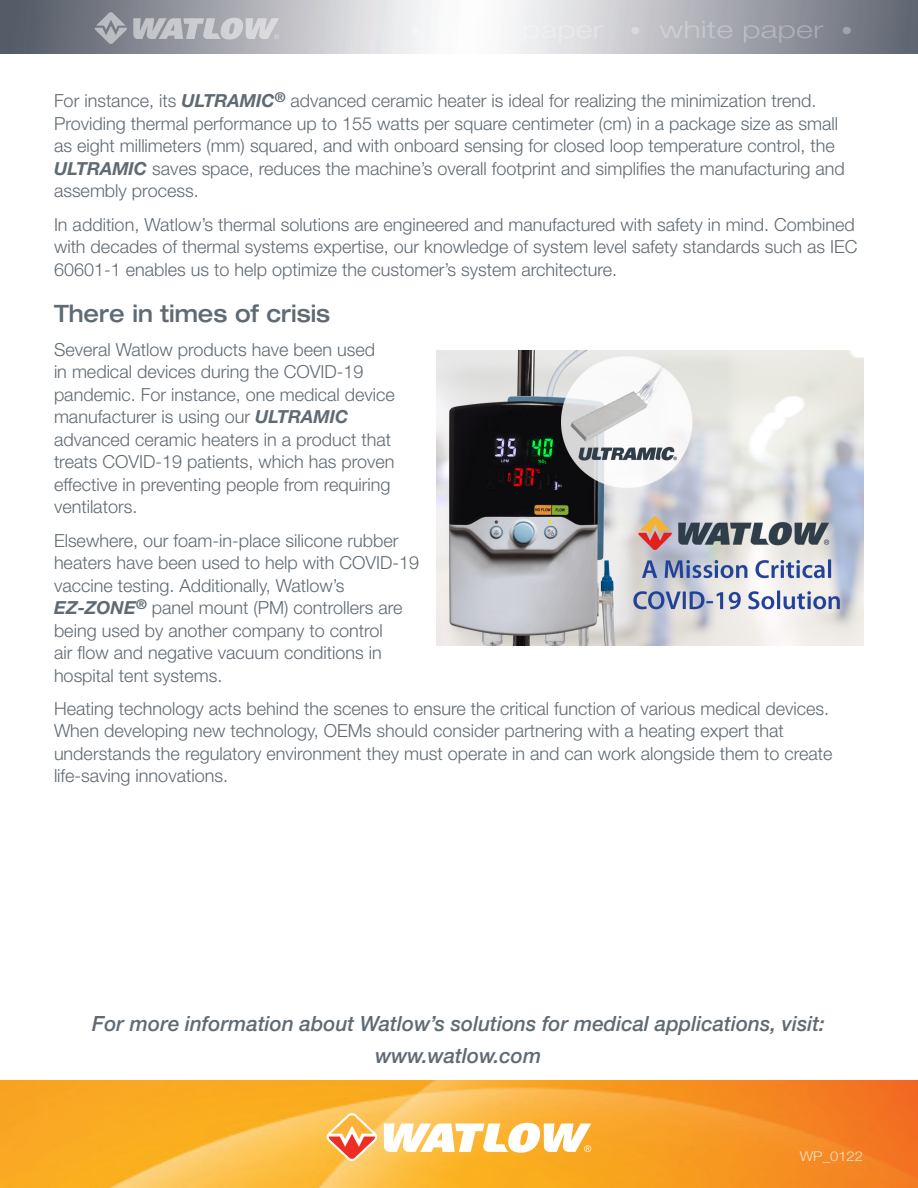
<style>
.page{position:relative;width:918px;height:1188px;background:#fff}
.page>*{position:absolute;margin:0;border:0;box-sizing:border-box;transform-origin:0 0}
.t1{font:500 expanded 24px "Helvetica Neue LT Std";color:#606a72;scale:.9 1}
.t2{font:italic 500 21px "Helvetica Neue LT Std";color:#606a72}
.t3{font:300 18px/22.5px "Helvetica Neue LT Std";color:#606a72}
.t4{font:300 13.5px "Helvetica Neue LT Std";color:#fff;scale:1.1 1}
.s1{font-weight:700;font-style:italic}
</style>
<div class="page">
<img style="left:0;top:1080px;width:918px;height:108px">
<svg style="left:384px;top:1123px;width:207px;height:30px"></svg>
<svg style="left:327px;top:1113px;width:51px;height:48px;background:#faaf6a"></svg>
<svg style="left:1px;top:0;width:917px;height:54px;background:#b0b2b8"></svg>
<svg style="left:133px;top:18px;width:146px;height:22px;background:#bdbec3"></svg>
<svg style="left:95px;top:12px;width:32px;height:32px"></svg>
<hr style="left:0;top:0;width:1px;height:54px;background:#555c67">
<img style="left:436px;top:351px;width:428px;height:295px">
<p class="t3" style="left:54px;top:89px;width:792px">For instance, its <span class="s1">ULTRAMIC</span><sup>®</sup> advanced ceramic heater is ideal for realizing the minimization trend.<br>Providing thermal performance up to 155 watts per square centimeter (cm) in a package size as small as eight millimeters (mm) squared, and with onboard sensing for closed loop temperature control, the <span class="s1">ULTRAMIC</span> saves space, reduces the machine’s overall footprint and simplifies the manufacturing and assembly process.</p>
<p class="t3" style="left:54px;top:213px;width:805px">In addition, Watlow’s thermal solutions are engineered and manufactured with safety in mind. Combined with decades of thermal systems expertise, our knowledge of system level safety standards such as IEC<br>60601-1 enables us to help optimize the customer’s system architecture.</p>
<p class="t1" style="left:54px;top:299px;width:309px">There in times of crisis</p>
<p class="t3" style="left:54px;top:338px;width:342px">Several Watlow products have been used<br>in medical devices during the COVID-19 pandemic. For instance, one medical device manufacturer is using our <span class="s1">ULTRAMIC </span>advanced ceramic heaters in a product that treats COVID-19 patients, which has proven effective in preventing people from requiring ventilators.</p>
<p class="t3" style="left:54px;top:529px;width:367px">Elsewhere, our foam-in-place silicone rubber heaters have been used to help with COVID-19 vaccine testing. Additionally, Watlow’s <span class="s1">EZ-ZONE</span><sup>®</sup> panel mount (PM) controllers are being used by another company to control<br>air flow and negative vacuum conditions in hospital tent systems.</p>
<p class="t3" style="left:54px;top:697px;width:780px">Heating technology acts behind the scenes to ensure the critical function of various medical devices.<br>When developing new technology, OEMs should consider partnering with a heating expert that understands the regulatory environment they must operate in and can work alongside them to create life-saving innovations.</p>
<p class="t2" style="left:92px;top:1011px;width:734px">For more information about Watlow’s solutions for medical applications, visit:</p>
<p class="t2" style="left:376px;top:1043px;width:167px">www.watlow.com</p>
<p class="t4" style="left:800px;top:1148px;width:59px">WP_0122</p>
</div>
